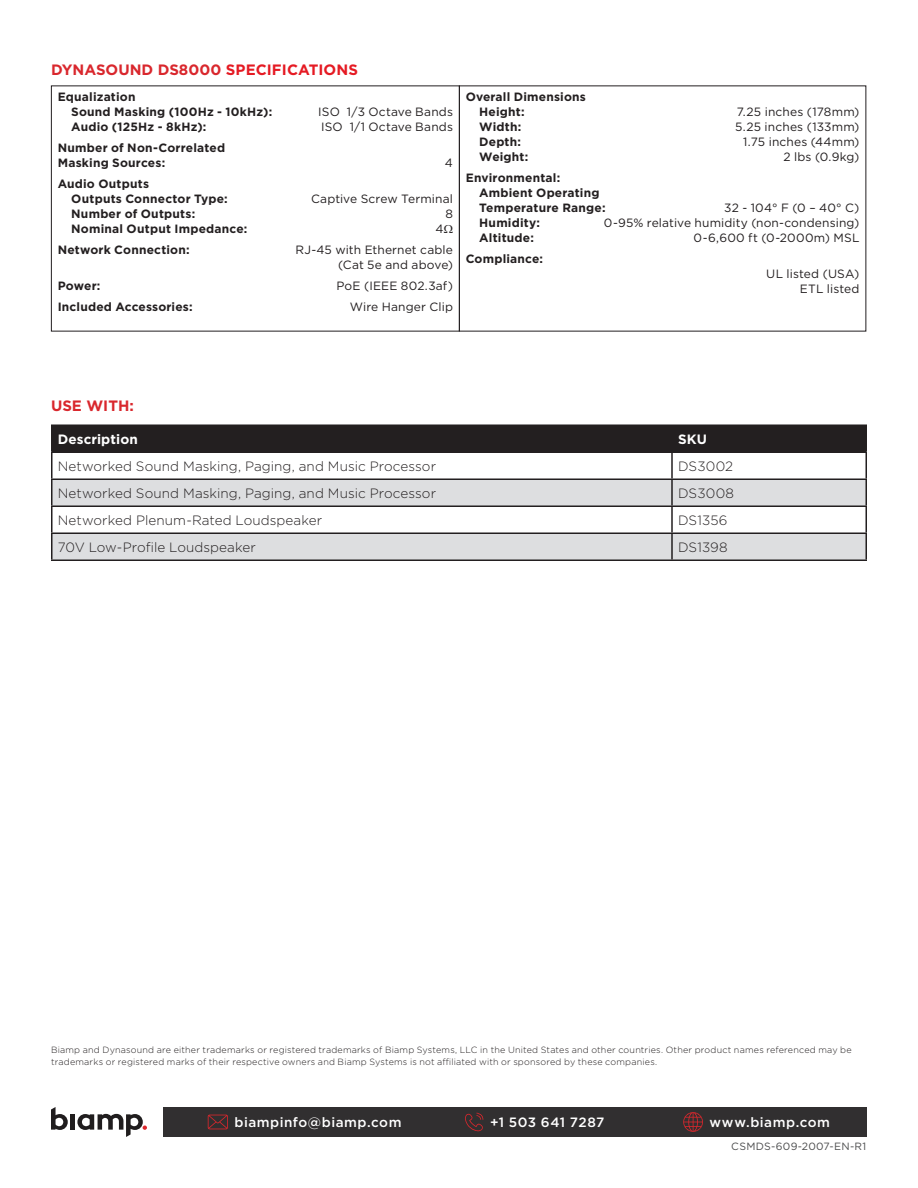
<style>
.page{position:relative;width:918px;height:1188px;background:#fff}
.page>*{position:absolute;margin:0;border:0;box-sizing:border-box;transform-origin:0 0}
.subhead{font:700 15px "Gotham";color:#d9272d}
.Subhead{font:700 15px "Gotham";color:#d9272d}
.Table_body{font:300 13.5px "Gotham";letter-spacing:.005em;color:#231f20}
.t1{font:500 13.5px "Gotham";letter-spacing:.035em;color:#fff}
.Table_header_-_white{font:700 13.5px "Gotham";letter-spacing:.01em;color:#fff}
.Table_body-2{font:700 12px/15px "Gotham";letter-spacing:.015em;color:#231f20}
.Table_body-3{font:12px/15px "Gotham";letter-spacing:.01em;color:#231f20;text-align:right}
.legal{font:10.5px "Gotham";letter-spacing:.025em;color:#4b4c4d}
.legal-2{font:300 9px/12px "Gotham";letter-spacing:.02em;color:#231f20}
.s1{color:#e51a23}
</style>
<div class="page">
<svg style="left:51px;top:1107px;width:17px;height:23px"></svg>
<div style="left:70px;top:1114px;width:5px;height:16px;background:#201d1e"></div>
<svg style="left:77px;top:1114px;width:70px;height:23px"></svg>
<div style="left:164px;top:1107px;width:703px;height:30px;background:#312f30"></div>
<svg style="left:208px;top:1115px;width:20px;height:14px"></svg>
<svg style="left:465px;top:1113px;width:18px;height:18px"></svg>
<svg style="left:683px;top:1112px;width:20px;height:20px"></svg>
<hr style="left:51px;top:424px;width:621px;height:2px;background:#231f20">
<hr style="left:672px;top:424px;width:195px;height:2px;background:#231f20">
<svg style="left:51px;top:426px;width:816px;height:133px"></svg>
<hr style="left:51px;top:559px;width:621px;height:2px;background:#231f20">
<hr style="left:672px;top:559px;width:195px;height:2px;background:#231f20">
<p class="subhead" style="left:51px;top:60px;width:309px">DYNASOUND DS8000 <span class="s1">SPECIFICATIONS</span></p>
<p class="Table_body-2" style="left:58px;top:89px;width:79px">Equalization</p>
<p class="Table_body-2" style="left:71px;top:104px;width:203px">Sound Masking (100Hz - 10kHz):</p>
<p class="Table_body-3" style="left:318px;top:104px;width:136px">ISO 1/3 Octave Bands</p>
<p class="Table_body-2" style="left:71px;top:119px;width:137px">Audio (125Hz - 8kHz):</p>
<p class="Table_body-3" style="left:321px;top:119px;width:133px">ISO 1/1 Octave Bands</p>
<p class="Table_body-2" style="left:58px;top:140px;width:169px">Number of Non-Correlated<br>Masking Sources:</p>
<p class="Table_body-3" style="left:445px;top:155px;width:10px">4</p>
<p class="Table_body-2" style="left:58px;top:176px;width:93px">Audio Outputs</p>
<p class="Table_body-2" style="left:71px;top:191px;width:158px">Outputs Connector Type:</p>
<p class="Table_body-3" style="left:311px;top:191px;width:143px">Captive Screw Terminal</p>
<p class="Table_body-2" style="left:71px;top:206px;width:126px">Number of Outputs:</p>
<p class="Table_body-3" style="left:445px;top:206px;width:9px">8</p>
<p class="Table_body-2" style="left:71px;top:221px;width:178px">Nominal Output Impedance:</p>
<p class="Table_body-3" style="left:435px;top:221px;width:10px">4</p>
<p class="Table_body-2" style="left:58px;top:242px;width:133px">Network Connection:</p>
<p class="Table_body-3" style="left:296px;top:242px;width:159px">RJ-45 with Ethernet cable (Cat 5e and above)</p>
<p class="Table_body-2" style="left:58px;top:278px;width:44px">Power:</p>
<p class="Table_body-3" style="left:337px;top:278px;width:118px">PoE (IEEE 802.3af)</p>
<p class="Table_body-2" style="left:58px;top:299px;width:136px">Included Accessories:</p>
<p class="Table_body-3" style="left:350px;top:299px;width:105px">Wire Hanger Clip</p>
<p class="Table_body-2" style="left:479px;top:89px;width:108px;text-indent:-14px">Overall Dimensions<br>Height:</p>
<p class="Table_body-3" style="left:737px;top:104px;width:124px">7.25 inches (178mm)</p>
<p class="Table_body-2" style="left:479px;top:119px;width:44px">Width:</p>
<p class="Table_body-3" style="left:735px;top:119px;width:126px">5.25 inches (133mm)</p>
<p class="Table_body-2" style="left:479px;top:134px;width:43px">Depth:</p>
<p class="Table_body-3" style="left:743px;top:134px;width:118px">1.75 inches (44mm)</p>
<p class="Table_body-2" style="left:479px;top:149px;width:51px">Weight:</p>
<p class="Table_body-3" style="left:784px;top:149px;width:77px">2 lbs (0.9kg)</p>
<p class="Table_body-2" style="left:479px;top:170px;width:128px;text-indent:-14px">Environmental:<br>Ambient Operating<br>Temperature Range:</p>
<p class="Table_body-3" style="left:724px;top:200px;width:137px">32 - 104° F (0 – 40° C)</p>
<p class="Table_body-2" style="left:479px;top:215px;width:62px">Humidity:</p>
<p class="Table_body-3" style="left:604px;top:215px;width:257px">0-95% relative humidity (non-condensing)</p>
<p class="Table_body-2" style="left:479px;top:230px;width:56px">Altitude:</p>
<p class="Table_body-3" style="left:694px;top:230px;width:167px">0-6,600 ft (0-2000m) MSL</p>
<p class="Table_body-2" style="left:466px;top:251px;width:79px">Compliance:</p>
<p class="Table_body-3" style="left:766px;top:266px;width:95px">UL listed (USA)<br>ETL listed</p>
<p class="Subhead" style="left:51px;top:396px;width:84px">USE WITH:</p>
<p class="Table_header_-_white" style="left:58px;top:430px;width:82px">Description</p>
<p class="Table_header_-_white" style="left:678px;top:430px;width:31px">SKU</p>
<p class="Table_body" style="left:58px;top:458px;width:380px">Networked Sound Masking, Paging, and Music Processor</p>
<p class="Table_body" style="left:678px;top:458px;width:57px">DS3002</p>
<p class="Table_body" style="left:58px;top:485px;width:380px">Networked Sound Masking, Paging, and Music Processor</p>
<p class="Table_body" style="left:678px;top:485px;width:58px">DS3008</p>
<p class="Table_body" style="left:58px;top:512px;width:266px">Networked Plenum-Rated Loudspeaker</p>
<p class="Table_body" style="left:678px;top:512px;width:51px">DS1356</p>
<p class="Table_body" style="left:58px;top:539px;width:200px">70V Low-Profile Loudspeaker</p>
<p class="Table_body" style="left:678px;top:539px;width:51px">DS1398</p>
<p class="legal-2" style="left:51px;top:1043px;width:802px">Biamp and Dynasound are either trademarks or registered trademarks of Biamp Systems, LLC in the United States and other countries. Other product names referenced may be trademarks or registered marks of their respective owners and Biamp Systems is not affiliated with or sponsored by these companies.</p>
<p class="t1" style="left:234px;top:1114px;width:169px">biampinfo@biamp.com</p>
<p class="t1" style="left:490px;top:1114px;width:116px">+1 503 641 7287</p>
<p class="t1" style="left:710px;top:1114px;width:122px">www.biamp.com</p>
<p class="legal" style="left:731px;top:1140px;width:137px">CSMDS-609-2007-EN-R1</p>
</div>
